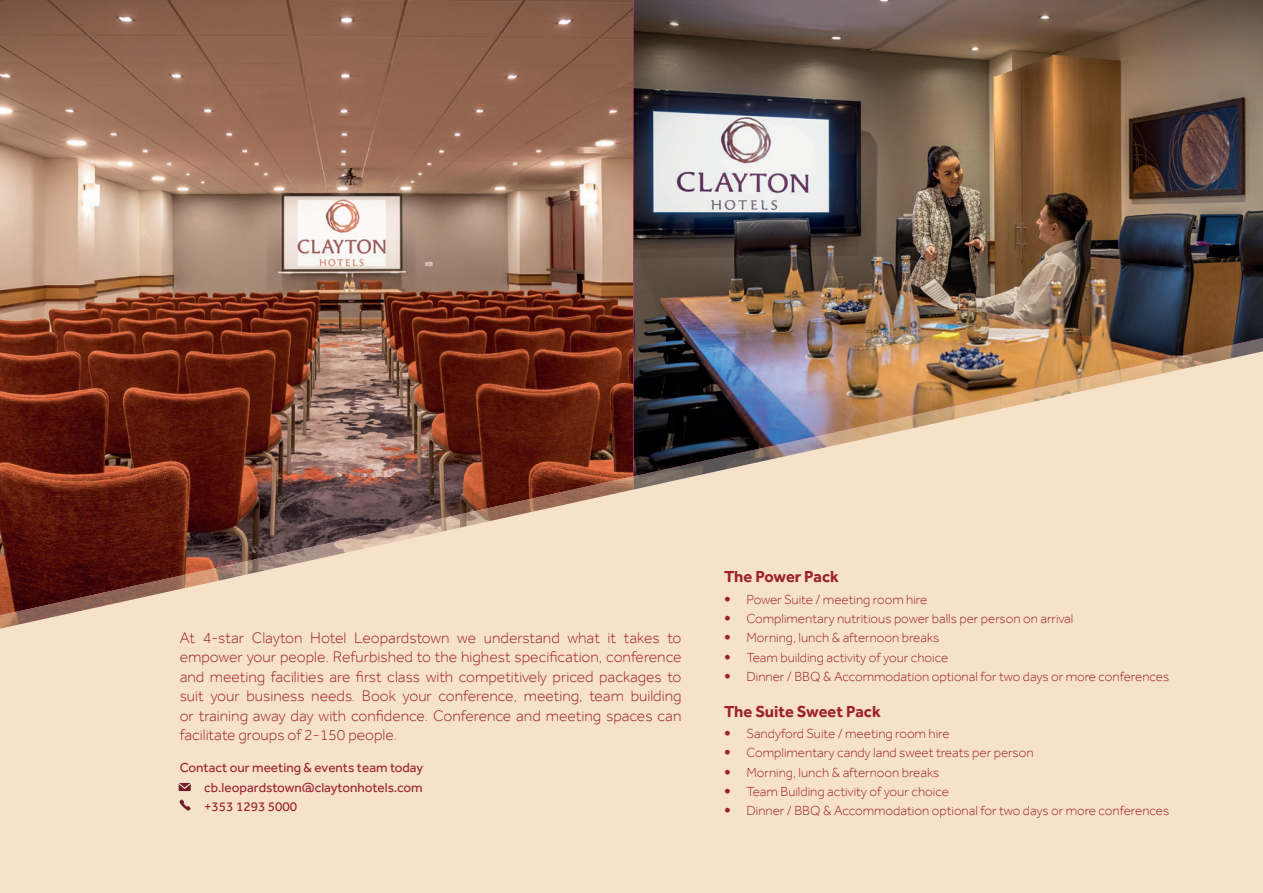
<style>
.page{position:relative;width:1263px;height:893px;background:#f6e2c8}
.page>*{position:absolute;margin:0;border:0;box-sizing:border-box;transform-origin:0 0}
.t1{font:700 16.5px "Effra";color:#9d2130}
.t2{font:300 15.75px/19.5px "Effra";color:#9d2130;text-align:justify}
.t3{font:300 13.5px "Effra";color:#9d2130}
.t4{font:13.5px/19.4px "Effra";color:#9d2130;text-align:justify}
.s1{font-family:"Helvetica Neue";font-stretch:condensed}
</style>
<div class="page">
<img style="left:0;top:0;width:634px;height:351px">
<img style="left:634px;top:0;width:629px;height:351px">
<img style="left:1210px;top:338px;width:53px;height:13px">
<img style="left:0;top:351px;width:1263px;height:278px">
<svg style="left:180px;top:800px;width:11px;height:10px"></svg>
<svg style="left:179px;top:783px;width:12px;height:8px"></svg>
<p class="t2" style="left:180px;top:628px;width:503px">At 4-star Clayton Hotel Leopardstown we understand what it takes to empower your people. Refurbished to the highest specification, conference and meeting facilities are first class with competitively priced packages to suit your business needs. Book your conference, meeting, team building or training away day with confidence. Conference and meeting spaces can facilitate groups of 2-150 people.</p>
<p class="t4" style="left:204px;top:758px;width:221px;text-indent:-24px">Contact our meeting &amp; events team today cb.leopardstown@claytonhotels.com +353 1293 5000</p>
<p class="t1" style="left:724px;top:567px;width:116px">The Power Pack</p>
<p class="t3" style="left:724px;top:592px;width:205px"><span class="s1">•</span> Power Suite / meeting room hire</p>
<p class="t3" style="left:724px;top:611px;width:351px"><span class="s1">•</span> Complimentary nutritious power balls per person on arrival</p>
<p class="t3" style="left:724px;top:630px;width:217px"><span class="s1">•</span> Morning, lunch &amp; afternoon breaks</p>
<p class="t3" style="left:724px;top:649px;width:226px"><span class="s1">•</span> Team building activity of your choice</p>
<p class="t3" style="left:724px;top:669px;width:447px"><span class="s1">•</span> Dinner / BBQ &amp; Accommodation optional for two days or more conferences</p>
<p class="t1" style="left:724px;top:701px;width:158px">The Suite Sweet Pack</p>
<p class="t3" style="left:724px;top:726px;width:227px"><span class="s1">•</span> Sandyford Suite / meeting room hire</p>
<p class="t3" style="left:724px;top:745px;width:311px"><span class="s1">•</span> Complimentary candy land sweet treats per person</p>
<p class="t3" style="left:724px;top:765px;width:217px"><span class="s1">•</span> Morning, lunch &amp; afternoon breaks</p>
<p class="t3" style="left:724px;top:784px;width:226px"><span class="s1">•</span> Team Building activity of your choice</p>
<p class="t3" style="left:724px;top:803px;width:447px"><span class="s1">•</span> Dinner / BBQ &amp; Accommodation optional for two days or more conferences</p>
</div>
